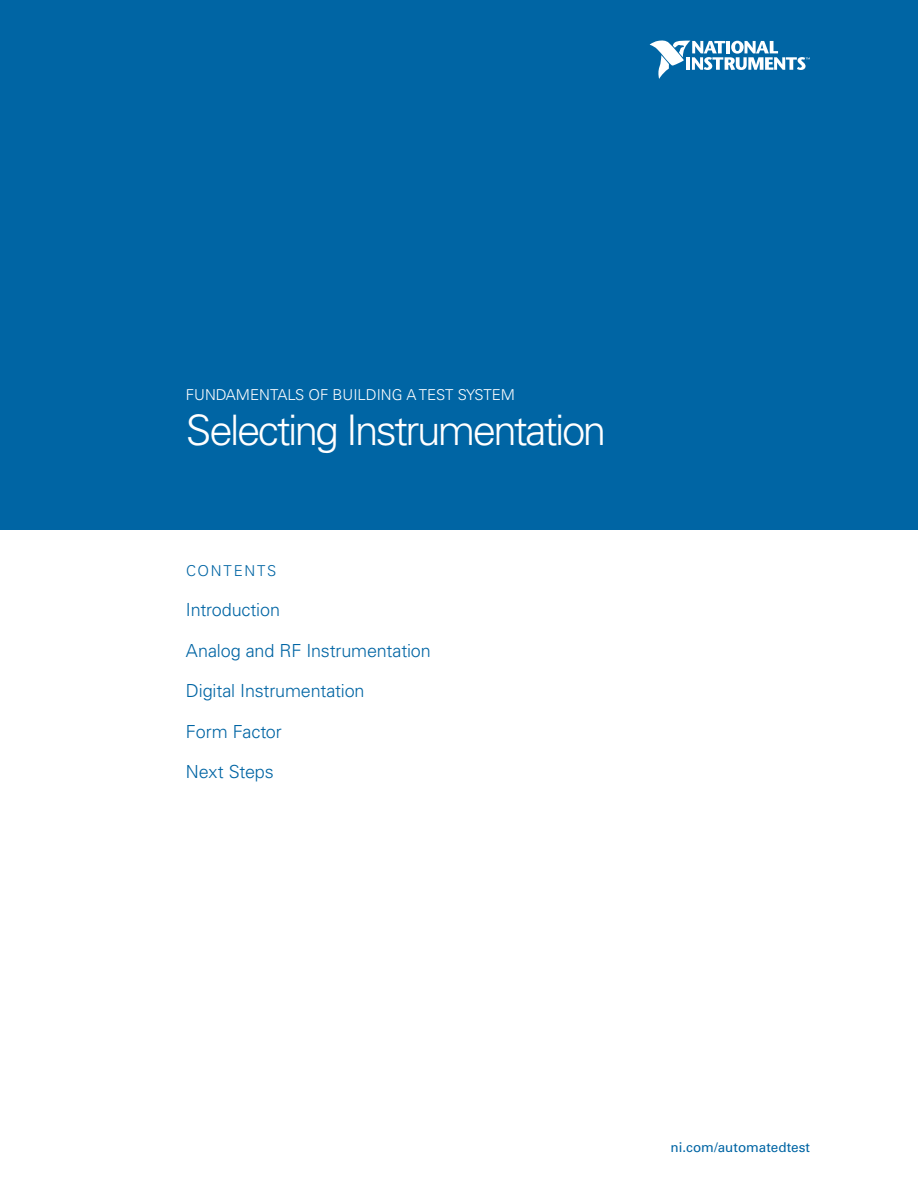
<style>
.page{position:relative;width:918px;height:1188px;background:#fff}
.page>*{position:absolute;margin:0;border:0;box-sizing:border-box;transform-origin:0 0}
.t1{font:300 42px "Univers LT Std";letter-spacing:-.06em;color:#fff}
.t2{font:300 18px "Univers LT Std";letter-spacing:-.01em;color:#0065a4}
.t3{font:300 15px "Univers LT Std";color:#fff}
.t4{font:300 15px "Univers LT Std";letter-spacing:.115em;color:#0065a4}
.t5{font:13.5px "Univers LT Std";color:#0065a4}
</style>
<div class="page">
<div style="left:0;top:0;width:918px;height:529px;background:#0065a4"></div>
<svg style="left:650px;top:40px;width:160px;height:39px"></svg>
<p class="t3" style="left:186px;top:385px;width:30px">Funda</p>
<p class="t3" style="left:236px;top:385px;width:25px">menta</p>
<p class="t3" style="left:287px;top:385px;width:149px">ls of Bui lding a Test</p>
<p class="t3" style="left:458px;top:385px;width:59px">Syste m</p>
<h1 class="t1" style="left:186px;top:404px;width:422px">Selecting Instrumentation</h1>
<p class="t4" style="left:186px;top:561px;width:92px">CONTENTS</p>
<p class="t2" style="left:186px;top:599px;width:96px">Introduction</p>
<p class="t2" style="left:186px;top:639px;width:246px">Analog and RF Instrumentation</p>
<p class="t2" style="left:186px;top:680px;width:180px">Digital Instrumentation</p>
<p class="t2" style="left:186px;top:720px;width:97px">Form Factor</p>
<p class="t2" style="left:186px;top:761px;width:89px">Next Steps</p>
<p class="t5" style="left:671px;top:1140px;width:141px">ni.com/automatedtest</p>
</div>
